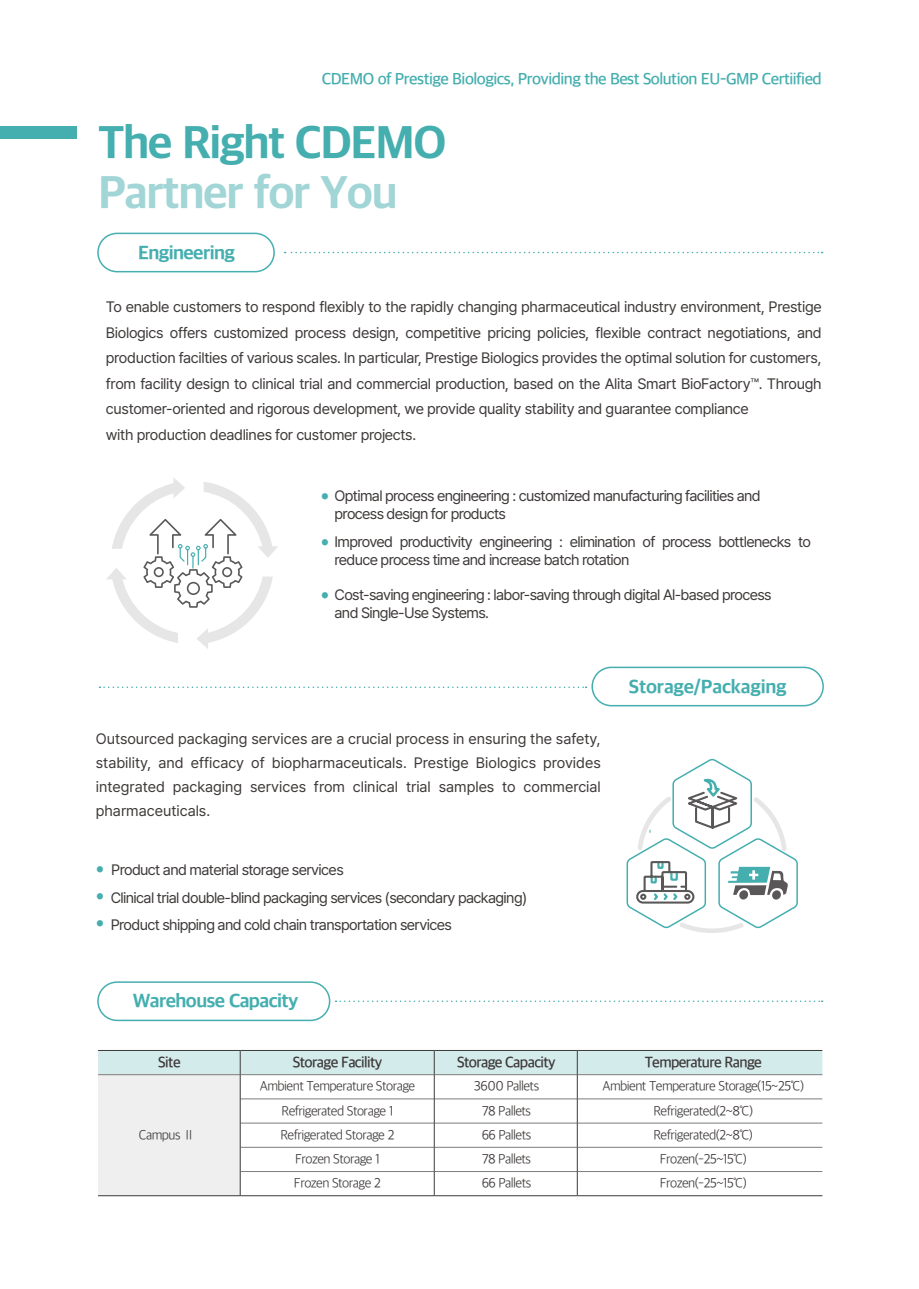
<style>
.page{position:relative;width:919px;height:1289px;background:#fff}
.page>*{position:absolute;margin:0;border:0;box-sizing:border-box;transform-origin:0 0}
.t1{font:46.65px "Apple SD Gothic Neo EB00";letter-spacing:-.03em;color:#45aeaf}
.t2{font:46.65px "Apple SD Gothic Neo EB00";letter-spacing:-.03em;color:#a2d5d6}
.t3{font:19.5px "Apple SD Gothic Neo EB00";letter-spacing:-.03em;color:#45aeaf}
.t4{font:19.5px "Apple SD Gothic Neo EB00";letter-spacing:-.01em;color:#45aeaf}
.t5{font:16.5px "Apple SD Gothic Neo SB00";letter-spacing:-.03em;color:#45aeaf}
.t6{font:15.45px "Apple SD Gothic Neo SB00";letter-spacing:-.04em;color:#3e3a39}
.t7{font:15px/25.5px "Pretendard";letter-spacing:-.02em;color:#3e3a39}
.t8{font:15px/18px "Pretendard";letter-spacing:-.04em;color:#3e3a39}
.t9{font:13.95px "Apple SD Gothic Neo L00";letter-spacing:-.04em;color:#3e3a39}
.t10{font:9.3px "Apple SD Gothic Neo L00";color:#45aeaf}
</style>
<div class="page">
<div style="left:0;top:126px;width:77px;height:13px;background:#45aeaf"></div>
<div style="left:97px;top:233px;width:178px;height:39px;border:2px solid #45aeaf;border-radius:19px"></div>
<div style="left:97px;top:981px;width:233px;height:40px;border:2px solid #45aeaf;border-radius:19px"></div>
<div style="left:591px;top:666px;width:232px;height:40px;border:2px solid #45aeaf;border-radius:19px"></div>
<svg style="left:291px;top:252px;width:531px;height:1px"></svg>
<svg style="left:335px;top:1000px;width:487px;height:2px"></svg>
<svg style="left:99px;top:686px;width:487px;height:2px"></svg>
<svg style="left:107px;top:478px;width:171px;height:171px"></svg>
<svg style="left:626px;top:758px;width:172px;height:175px"></svg>
<svg style="left:98px;top:1050px;width:724px;height:145px"></svg>
<hr style="left:98px;top:1195px;width:142px;height:1px;background:#3e3a39">
<hr style="left:240px;top:1195px;width:194px;height:1px;background:#3e3a39">
<hr style="left:434px;top:1195px;width:143px;height:1px;background:#3e3a39">
<hr style="left:577px;top:1195px;width:245px;height:1px;background:#3e3a39">
<p class="t5" style="left:322px;top:68px;width:501px">CDEMO of Prestige Biologics, Providing the Best Solution EU-GMP Certiified</p>
<h1 class="t1" style="left:98px;top:109px;width:349px">The Right CDEMO</h1>
<h1 class="t2" style="left:98px;top:159px;width:301px">Partner for You</h1>
<h2 class="t3" style="left:138px;top:238px;width:98px">Engineering</h2>
<p class="t7" style="left:106px;top:293px;width:717px">To enable customers to respond flexibly to the rapidly changing pharmaceutical industry environment, Prestige Biologics offers customized process design, competitive pricing policies, flexible contract negotiations, and production facilties of various scales. In particular, Prestige Biologics provides the optimal solution for customers, from facility design to clinical trial and commercial production, based on the Alita Smart BioFactory™. Through customer-oriented and rigorous development, we provide quality stability and guarantee compliance<br>with production deadlines for customer projects.</p>
<p class="t8" style="left:334px;top:486px;width:427px">Optimal process engineering : customized manufacturing facilities and process design for products</p>
<p class="t8" style="left:334px;top:532px;width:478px">Improved productivity engineering : elimination of process bottlenecks to reduce process time and increase batch rotation</p>
<p class="t8" style="left:334px;top:585px;width:438px">Cost-saving engineering : labor-saving through digital Al-based process and Single-Use Systems.</p>
<p class="t10" style="left:321px;top:490px;width:9px">●</p>
<p class="t10" style="left:321px;top:536px;width:9px">●</p>
<p class="t10" style="left:321px;top:589px;width:9px">●</p>
<p class="t7" style="left:96px;top:726px;width:506px;line-height:24px;text-align:justify">Outsourced packaging services are a crucial process in ensuring the safety, stability, and efficacy of biopharmaceuticals. Prestige Biologics provides integrated packaging services from clinical trial samples to commercial pharmaceuticals.</p>
<p class="t10" style="left:96px;top:863px;width:9px">●</p>
<p class="t10" style="left:96px;top:890px;width:9px">●</p>
<p class="t10" style="left:96px;top:917px;width:9px">●</p>
<p class="t8" style="left:111px;top:860px;width:234px">Product and material storage services</p>
<p class="t8" style="left:111px;top:883px;width:418px;line-height:27px">Clinical trial double-blind packaging services (secondary packaging)<br>Product shipping and cold chain transportation services</p>
<h2 class="t3" style="left:133px;top:987px;width:167px">Warehouse Capacity</h2>
<h2 class="t4" style="left:629px;top:672px;width:159px">Storage/Packaging</h2>
<p class="t6" style="left:158px;top:1051px;width:24px">Site</p>
<p class="t6" style="left:293px;top:1051px;width:91px">Storage Facility</p>
<p class="t6" style="left:457px;top:1051px;width:100px">Storage Capacity</p>
<p class="t6" style="left:644px;top:1051px;width:119px">Temperature Range</p>
<p class="t9" style="left:139px;top:1125px;width:57px">Campus Ⅱ</p>
<p class="t9" style="left:260px;top:1076px;width:157px">Ambient Temperature Storage</p>
<p class="t9" style="left:474px;top:1076px;width:67px">3600 Pallets</p>
<p class="t9" style="left:602px;top:1076px;width:203px">Ambient Temperature Storage(15~25℃)</p>
<p class="t9" style="left:281px;top:1101px;width:113px">Refrigerated Storage 1</p>
<p class="t9" style="left:482px;top:1101px;width:51px">78 Pallets</p>
<p class="t9" style="left:653px;top:1101px;width:101px">Refrigerated(2~8℃)</p>
<p class="t9" style="left:280px;top:1125px;width:116px">Refrigerated Storage 2</p>
<p class="t9" style="left:481px;top:1125px;width:51px">66 Pallets</p>
<p class="t9" style="left:653px;top:1125px;width:101px">Refrigerated(2~8℃)</p>
<p class="t9" style="left:295px;top:1149px;width:86px">Frozen Storage 1</p>
<p class="t9" style="left:482px;top:1149px;width:51px">78 Pallets</p>
<p class="t9" style="left:659px;top:1149px;width:89px">Frozen(-25~15℃)</p>
<p class="t9" style="left:294px;top:1173px;width:89px">Frozen Storage 2</p>
<p class="t9" style="left:481px;top:1173px;width:51px">66 Pallets</p>
<p class="t9" style="left:659px;top:1173px;width:89px">Frozen(-25~15℃)</p>
</div>
